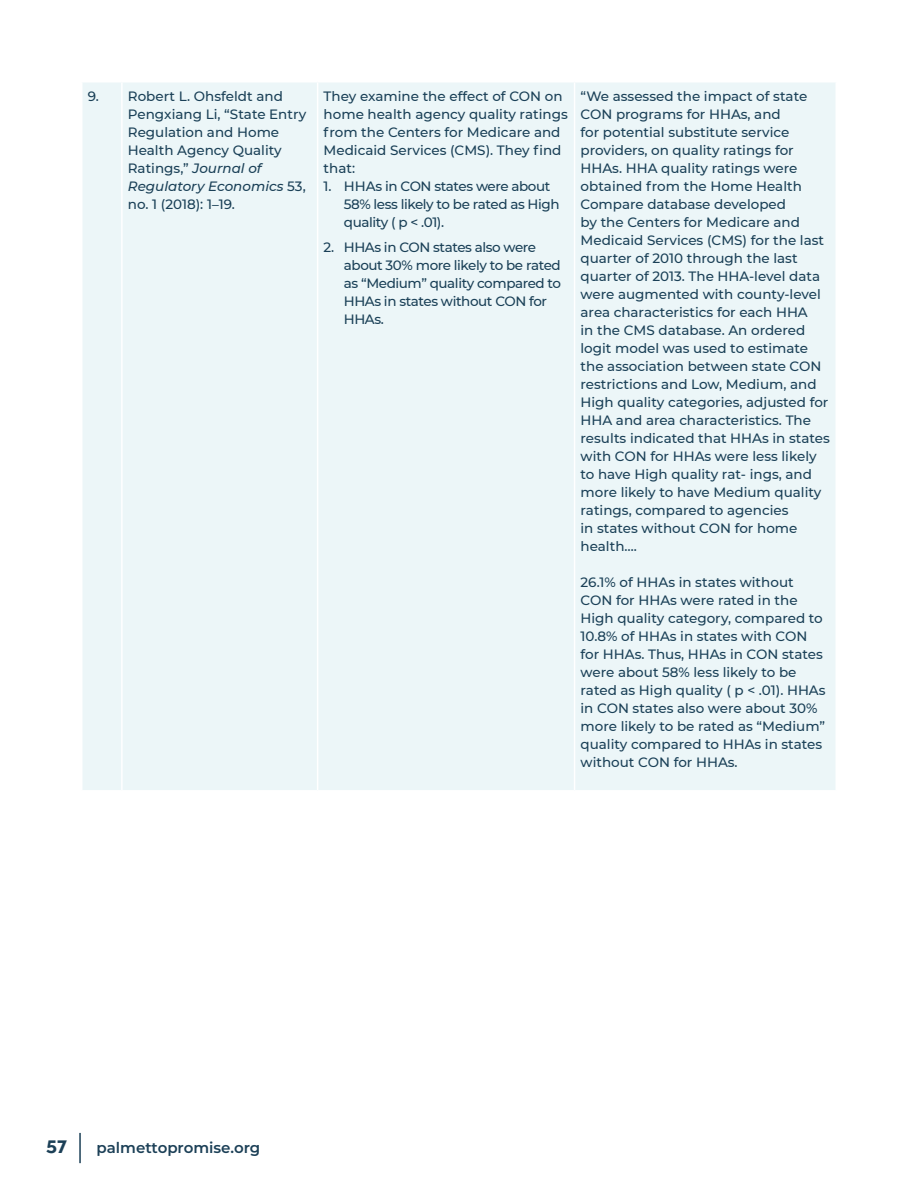
<style>
.page{position:relative;width:918px;height:1188px;background:#fff}
.page>*{position:absolute;margin:0;border:0;box-sizing:border-box;transform-origin:0 0}
.t1{font:900 18px "Town 10 Display";color:#1c4057}
.t2{font:600 15px "Montserrat";color:#1c4057}
.t3{font:500 13.5px/18px "Montserrat";color:#1a4057}
.t4{font:500 13.5px/18px "Montserrat";letter-spacing:-.03em;color:#1a4057}
.s1{font-style:italic}
</style>
<div class="page">
<hr style="left:79px;top:1133px;width:2px;height:30px;background:#1c4057">
<div style="left:83px;top:83px;width:752px;height:707px;background:#ecf6f8"></div>
<hr style="left:121px;top:82px;width:2px;height:708px;background:#fff">
<hr style="left:317px;top:82px;width:1px;height:708px;background:#fff">
<hr style="left:574px;top:82px;width:1px;height:708px;background:#fff">
<p class="t3" style="left:88px;top:86px;width:13px">9.</p>
<p class="t3" style="left:128px;top:86px;width:180px">Robert L. Ohsfeldt and<br>Pengxiang Li, “State Entry<br>Regulation and Home<br>Health Agency Quality<br>Ratings,” <span class="s1">Journal of<br>Regulatory Economics</span> 53, no. 1 (2018): 1–19.</p>
<p class="t3" style="left:324px;top:86px;width:246px">They examine the effect of CON on home health agency quality ratings from the Centers for Medicare and<br>Medicaid Services (CMS). They find that:</p>
<p class="t4" style="left:344px;top:176px;width:217px;text-indent:-20px">1. HHAs in CON states were about<br>58% less likely to be rated as High quality ( p &lt; .01).</p>
<p class="t4" style="left:344px;top:237px;width:219px;text-indent:-20px">2. HHAs in CON states also were about 30% more likely to be rated as “Medium” quality compared to<br>HHAs in states without CON for<br>HHAs.</p>
<p class="t3" style="left:581px;top:86px;width:251px">“We assessed the impact of state<br>CON programs for HHAs, and<br>for potential substitute service providers, on quality ratings for<br>HHAs. HHA quality ratings were obtained from the Home Health<br>Compare database developed<br>by the Centers for Medicare and<br>Medicaid Services (CMS) for the last quarter of 2010 through the last quarter of 2013. The HHA-level data were augmented with county-level area characteristics for each HHA<br>in the CMS database. An ordered logit model was used to estimate the association between state CON restrictions and Low, Medium, and<br>High quality categories, adjusted for<br>HHA and area characteristics. The results indicated that HHAs in states with CON for HHAs were less likely to have High quality rat- ings, and more likely to have Medium quality ratings, compared to agencies<br>in states without CON for home health….</p>
<p class="t3" style="left:581px;top:572px;width:246px">26.1% of HHAs in states without<br>CON for HHAs were rated in the<br>High quality category, compared to<br>10.8% of HHAs in states with CON for HHAs. Thus, HHAs in CON states were about 58% less likely to be rated as High quality ( p &lt; .01). HHAs in CON states also were about 30% more likely to be rated as “Medium” quality compared to HHAs in states without CON for HHAs.</p>
<h1 class="t1" style="left:46px;top:1136px;width:22px">57</h1>
<p class="t2" style="left:97px;top:1137px;width:165px">palmettopromise.org</p>
</div>
